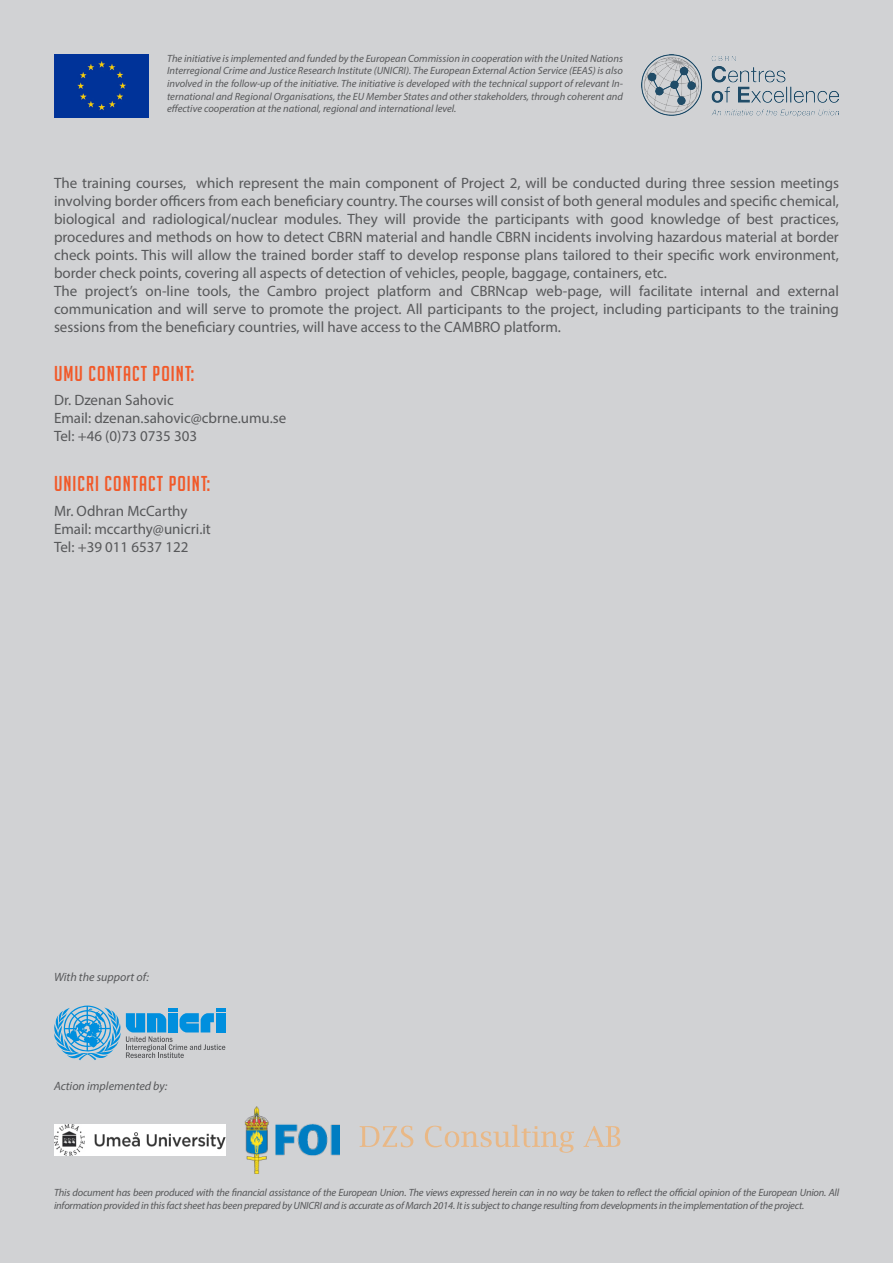
<style>
.page{position:relative;width:893px;height:1263px;background:#d1d2d4}
.page>*{position:absolute;margin:0;border:0;box-sizing:border-box;transform-origin:0 0}
.t1{font:21px "Big Noodle Titling";letter-spacing:.05em;color:#f15929}
.t2{font:15px/18px "Myriad Pro";color:#57585a;text-align:justify}
.t3{font:italic 12px "Myriad Pro";color:#57585a}
.t4{font:italic 10.5px/12.6px "Myriad Pro";letter-spacing:-.02em;color:#57585a}
</style>
<div class="page">
<svg style="left:54px;top:1005px;width:171px;height:55px"></svg>
<div style="left:54px;top:54px;width:95px;height:63px;background:#039"></div>
<img style="left:641px;top:54px;width:198px;height:62px">
<img style="left:54px;top:1125px;width:171px;height:30px">
<svg style="left:360px;top:1126px;width:53px;height:21px"></svg>
<svg style="left:425px;top:1125px;width:149px;height:28px"></svg>
<svg style="left:583px;top:1126px;width:37px;height:21px"></svg>
<img style="left:245px;top:1107px;width:94px;height:67px">
<p class="t4" style="left:167px;top:52px;width:457px;text-align:justify">The initiative is implemented and funded by the European Commission in cooperation with the United Nations Interregional Crime and Justice Research Institute (UNICRI). The European External Action Service (EEAS) is also involved in the follow-up of the initiative. The initiative is developed with the technical support of relevant In&shy;ternational and Regional Organisations, the EU Member States and other stakeholders, through coherent and effective cooperation at the national, regional and international level.</p>
<p class="t2" style="left:54px;top:173px;width:786px">The training courses, which represent the main component of Project 2, will be conducted during three session meetings involving border officers from each beneficiary country. The courses will consist of both general modules and specific chemical, biological and radiological/nuclear modules. They will provide the participants with good knowledge of best practices, procedures and methods on how to detect CBRN material and handle CBRN incidents involving hazardous material at border check points. This will allow the trained border staff to develop response plans tailored to their specific work environment, border check points, covering all aspects of detection of vehicles, people, baggage, containers, etc.</p>
<p class="t2" style="left:54px;top:281px;width:786px">The project’s on-line tools, the Cambro project platform and CBRNcap web-page, will facilitate internal and external communication and will serve to promote the project. All participants to the project, including participants to the training sessions from the beneficiary countries, will have access to the CAMBRO platform.</p>
<p class="t1" style="left:54px;top:362px;width:142px">UMU CONTACT POINT:</p>
<p class="t2" style="left:54px;top:391px;width:121px">Dr. Dzenan Sahovic</p>
<p class="t2" style="left:54px;top:409px;width:234px">Email: dzenan.sahovic@cbrne.umu.se</p>
<p class="t2" style="left:54px;top:427px;width:145px">Tel: +46 (0)73 0735 303</p>
<p class="t1" style="left:54px;top:472px;width:158px">UNICRI CONTACT POINT:</p>
<p class="t2" style="left:54px;top:501px;width:135px">Mr. Odhran McCarthy</p>
<p class="t2" style="left:54px;top:519px;width:158px">Email: mccarthy@unicri.it</p>
<p class="t2" style="left:54px;top:537px;width:136px">Tel: +39 011 6537 122</p>
<p class="t3" style="left:54px;top:970px;width:97px">With the support of:</p>
<p class="t3" style="left:54px;top:1079px;width:115px">Action implemented by:</p>
<p class="t4" style="left:54px;top:1186px;width:786px;text-indent:61px">has been produced with the financial assi tance of the European Union. The views express d herein can in no way be taken to reflect the official opini n of the European Union. All i for&shy;mation provided n th s fact sheet as been pr pa d by UNICRI and is accurate as of March 2014. It is subject to hange resulting from developments in he implementation of the project.</p>
<p class="t4" style="left:54px;top:1186px;width:787px">This document has been produced with the financial assistance of the European Union. The views expressed herein can in no way be taken to reflect the official opinion of the European Union. All information provided in this fact sheet has been prepared by UNICRI and is accurate as of March 2014. It is subject to change resulting from developments in the implementation of the project.</p>
</div>
